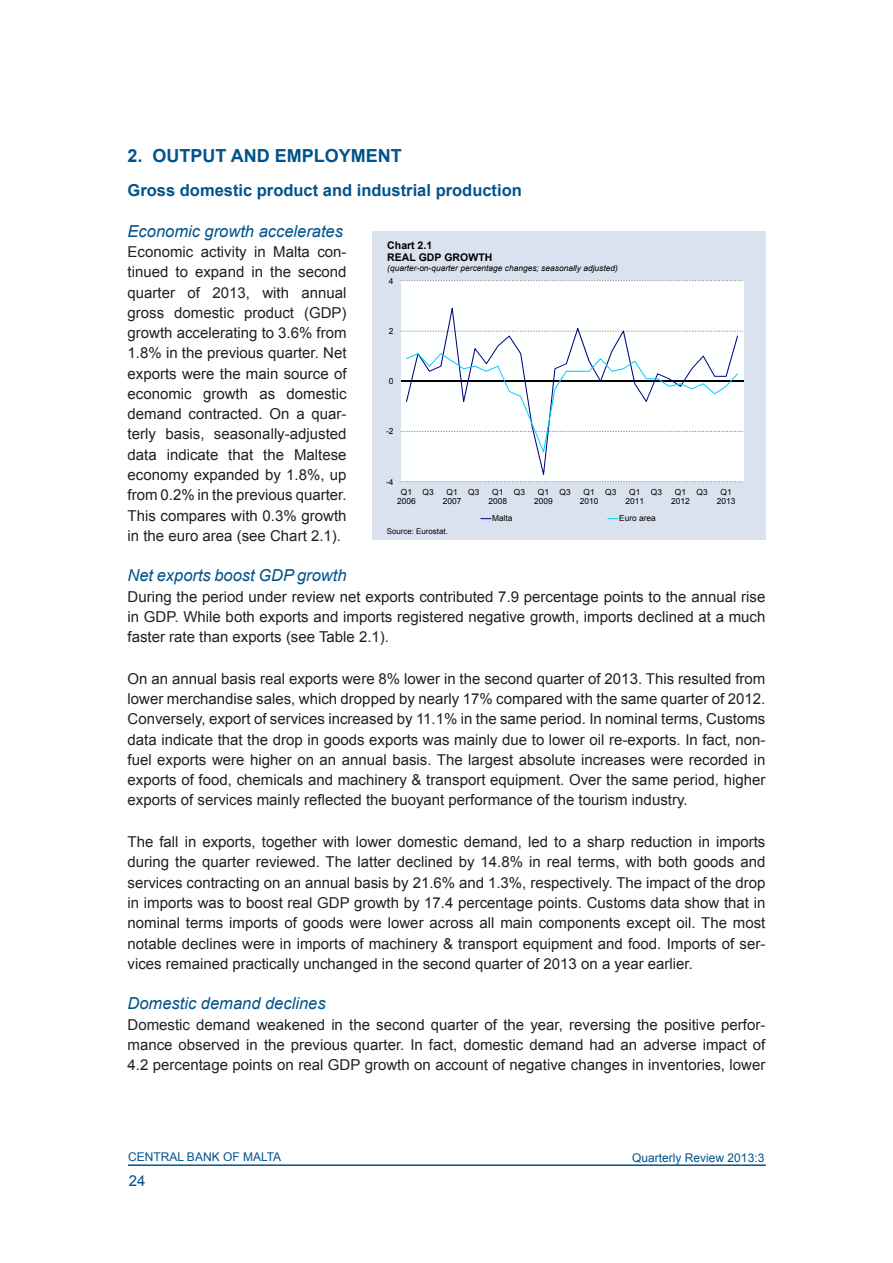
<style>
.page{position:relative;width:893px;height:1263px;background:#fff}
.page>*{position:absolute;margin:0;border:0;box-sizing:border-box;transform-origin:0 0}
.QR_Main_Title{font:700 18px "Arial";color:#00538d}
.QR_Subhead_Level_2{font:italic 16.5px "Arial";color:#00538d}
.QR_Subhead_Level_1{font:700 16.5px "Arial";color:#00538d}
.QR_Normal_Text{font:15px/20.2px "Arial";color:#231f20;text-align:justify}
.t1{font:15px "Arial";color:#00538d}
.t2{font:12px "Arial";color:#00538d}
.t3{font:700 10.5px/12.1px "Arial";color:#000}
.t4{font:8.4px/9.6px "Arial";letter-spacing:.005em;color:#000;text-align:center}
.t5{font:italic 8.4px "Arial";color:#000}
.t6{font:7.8px "Arial";letter-spacing:.005em;color:#000}
</style>
<div class="page">
<hr style="left:128px;top:1164px;width:638px;height:2px;background:#00538d">
<div style="left:372px;top:232px;width:393px;height:308px;background:#dbe2ef"></div>
<div style="left:401px;top:281px;width:342px;height:201px;background:#feffff"></div>
<hr style="left:401px;top:381px;width:342px;height:1px;background:#000">
<div style="left:406px;top:308px;width:332px;height:167px;background:#feffff"></div>
<svg style="left:406px;top:353px;width:332px;height:99px;background:#eff3f6"></svg>
<p class="QR_Main_Title" style="left:128px;top:144px;width:276px">2. OUTPUT AND EMPLOYMENT</p>
<p class="QR_Subhead_Level_1" style="left:128px;top:180px;width:396px">Gross domestic product and industrial production</p>
<p class="QR_Subhead_Level_2" style="left:128px;top:220px;width:217px">Economic growth accelerates</p>
<p class="QR_Normal_Text" style="left:128px;top:242px;width:220px">Economic activity in Malta con&shy;tinued to expand in the second quarter of 2013, with annual gross domestic product (GDP) growth accelerating to 3.6% from 1.8% in the previous quarter. Net exports were the main source of economic growth as domestic demand contracted. On a quar&shy;terly basis, seasonally-adjusted data indicate that the Maltese economy expanded by 1.8%, up from 0.2% in the previous quarter.<br>This compares with 0.3% growth in the euro area (see Chart 2.1).</p>
<p class="QR_Subhead_Level_2" style="left:128px;top:565px;width:220px">Net exports boost GDP growth</p>
<p class="QR_Normal_Text" style="left:128px;top:586px;width:639px">During the period under review net exports contributed 7.9 percentage points to the annual rise in GDP. While both exports and imports registered negative growth, imports declined at a much faster rate than exports (see Table 2.1).</p>
<p class="QR_Normal_Text" style="left:128px;top:669px;width:639px">On an annual basis real exports were 8% lower in the second quarter of 2013. This resulted from lower merchandise sales, which dropped by nearly 17% compared with the same quarter of 2012.<br>Conversely, export of services increased by 11.1% in the same period. In nominal terms, Customs data indicate that the drop in goods exports was mainly due to lower oil re-exports. In fact, non&shy;fuel exports were higher on an annual basis. The largest absolute increases were recorded in exports of food, chemicals and machinery &amp; transport equipment. Over the same period, higher exports of services mainly reflected the buoyant performance of the tourism industry.</p>
<p class="QR_Normal_Text" style="left:128px;top:832px;width:639px">The fall in exports, together with lower domestic demand, led to a sharp reduction in imports during the quarter reviewed. The latter declined by 14.8% in real terms, with both goods and services contracting on an annual basis by 21.6% and 1.3%, respectively. The impact of the drop in imports was to boost real GDP growth by 17.4 percentage points. Customs data show that in nominal terms imports of goods were lower across all main components except oil. The most notable declines were in imports of machinery &amp; transport equipment and food. Imports of ser&shy;vices remained practically unchanged in the second quarter of 2013 on a year earlier.</p>
<p class="QR_Subhead_Level_2" style="left:128px;top:993px;width:200px">Domestic demand declines</p>
<p class="QR_Normal_Text" style="left:128px;top:1014px;width:639px">Domestic demand weakened in the second quarter of the year, reversing the positive perfor&shy;mance observed in the previous quarter. In fact, domestic demand had an adverse impact of 4.2 percentage points on real GDP growth on account of negative changes in inventories, lower</p>
<p class="t3" style="left:387px;top:239px;width:107px">Chart 2.1<br>REAL GDP GROWTH</p>
<p class="t5" style="left:387px;top:262px;width:232px">(quarter-on-quarter percentage changes; seasonally adjusted)</p>
<p class="t4" style="left:389px;top:276px;width:6px">4</p>
<p class="t4" style="left:389px;top:326px;width:6px">2</p>
<p class="t4" style="left:389px;top:376px;width:6px">0</p>
<p class="t4" style="left:386px;top:427px;width:9px">-2</p>
<p class="t4" style="left:386px;top:477px;width:9px">-4</p>
<p class="t4" style="left:397px;top:487px;width:20px">Q1<br>2006</p>
<p class="t4" style="left:423px;top:487px;width:13px">Q3</p>
<p class="t4" style="left:443px;top:487px;width:20px">Q1<br>2007</p>
<p class="t4" style="left:468px;top:487px;width:13px">Q3</p>
<p class="t4" style="left:488px;top:487px;width:20px">Q1<br>2008</p>
<p class="t4" style="left:514px;top:487px;width:13px">Q3</p>
<p class="t4" style="left:534px;top:487px;width:20px">Q1<br>2009</p>
<p class="t4" style="left:560px;top:487px;width:13px">Q3</p>
<p class="t4" style="left:580px;top:487px;width:20px">Q1<br>2010</p>
<p class="t4" style="left:605px;top:487px;width:13px">Q3</p>
<p class="t4" style="left:625px;top:487px;width:20px">Q1<br>2011</p>
<p class="t4" style="left:651px;top:487px;width:13px">Q3</p>
<p class="t4" style="left:671px;top:487px;width:20px">Q1<br>2012</p>
<p class="t4" style="left:696px;top:487px;width:13px">Q3</p>
<p class="t4" style="left:717px;top:487px;width:20px">Q1<br>2013</p>
<p class="t4" style="left:492px;top:514px;width:22px">Malta</p>
<p class="t4" style="left:619px;top:514px;width:38px">Euro area</p>
<p class="t6" style="left:387px;top:527px;width:62px">Source: Eurostat.</p>
<p class="t2" style="left:128px;top:1149px;width:155px">CENTRAL BANK OF MALTA</p>
<p class="t2" style="left:632px;top:1150px;width:134px">Quarterly Review 2013:3</p>
<p class="t1" style="left:129px;top:1170px;width:18px">24</p>
</div>
